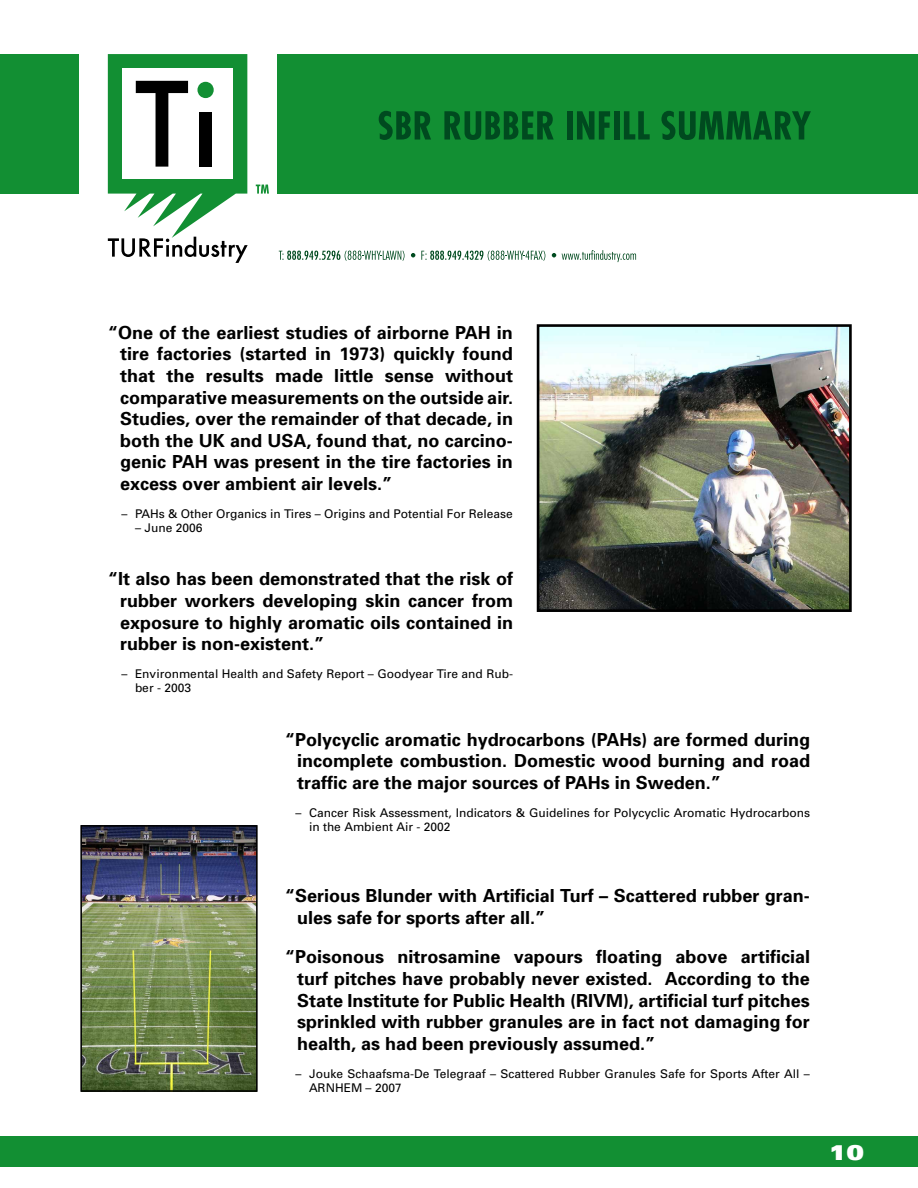
<style>
.page{position:relative;width:918px;height:1188px;background:#fff}
.page>*{position:absolute;margin:0;border:0;box-sizing:border-box;transform-origin:0 0}
.t1{font:900 expanded 21px "Univers";color:#fff}
.t2{font:700 18px/21.6px "Univers";color:#000;text-align:justify}
.t3{font:12px/14.4px "Univers";color:#000}
</style>
<div class="page">
<div style="left:0;top:54px;width:918px;height:140px;background:#128f33"></div>
<div style="left:0;top:1136px;width:918px;height:31px;background:#128f33"></div>
<div style="left:79px;top:37px;width:198px;height:177px;background:#fff"></div>
<svg style="left:279px;top:251px;width:126px;height:10px"></svg>
<svg style="left:411px;top:253px;width:4px;height:4px"></svg>
<svg style="left:421px;top:251px;width:124px;height:10px"></svg>
<svg style="left:552px;top:253px;width:4px;height:4px"></svg>
<svg style="left:562px;top:250px;width:74px;height:12px"></svg>
<svg style="left:108px;top:54px;width:140px;height:209px"></svg>
<svg style="left:256px;top:185px;width:13px;height:9px"></svg>
<svg style="left:379px;top:111px;width:52px;height:29px"></svg>
<svg style="left:444px;top:111px;width:110px;height:29px"></svg>
<div style="left:567px;top:111px;width:6px;height:29px;background:#004a1f"></div>
<svg style="left:577px;top:111px;width:33px;height:29px"></svg>
<div style="left:614px;top:111px;width:6px;height:29px;background:#004a1f"></div>
<svg style="left:624px;top:111px;width:26px;height:29px"></svg>
<svg style="left:661px;top:111px;width:150px;height:29px"></svg>
<img style="left:541px;top:328px;width:307px;height:280px">
<div style="left:537px;top:324px;width:315px;height:288px;border:3px solid #000"></div>
<img style="left:83px;top:828px;width:172px;height:261px">
<div style="left:80px;top:825px;width:178px;height:267px;border:2px solid #000"></div>
<p class="t2" style="left:120px;top:321px;width:395px;text-indent:-12px">“One of the earliest studies of airborne PAH in tire factories (started in 1973) quickly found that the results made little sense without comparative measurements on the outside air.<br>Studies, over the remainder of that decade, in both the UK and USA, found that, no carcino&shy;genic PAH was present in the tire factories in excess over ambient air levels.”</p>
<p class="t3" style="left:122px;top:506px;width:393px">– PAHs &amp; Other Organics in Tires – Origins and Potential For Release</p>
<p class="t3" style="left:135px;top:521px;width:69px">– June 2006</p>
<p class="t2" style="left:120px;top:568px;width:395px;text-indent:-12px">“It also has been demonstrated that the risk of rubber workers developing skin cancer from exposure to highly aromatic oils contained in rubber is non-existent.”</p>
<p class="t3" style="left:135px;top:666px;width:380px;text-indent:-14px">– Environmental Health and Safety Report – Goodyear Tire and Rub&shy;ber - 2003</p>
<p class="t2" style="left:297px;top:728px;width:515px;text-indent:-12px">“Polycyclic aromatic hydrocarbons (PAHs) are formed during incomplete combustion. Domestic wood burning and road traffic are the major sources of PAHs in Sweden.”</p>
<p class="t3" style="left:309px;top:805px;width:503px;text-indent:-14px">– Cancer Risk Assessment, Indicators &amp; Guidelines for Polycyclic Aromatic Hydrocarbons in the Ambient Air - 2002</p>
<p class="t2" style="left:297px;top:884px;width:514px;text-indent:-12px">“Serious Blunder with Artificial Turf – Scattered rubber gran&shy;ules safe for sports after all.”</p>
<p class="t2" style="left:297px;top:946px;width:515px;text-indent:-12px">“Poisonous nitrosamine vapours floating above artificial turf pitches have probably never existed. According to the State Institute for Public Health (RIVM), artificial turf pitches sprinkled with rubber granules are in fact not damaging for health, as had been previously assumed.”</p>
<p class="t3" style="left:309px;top:1066px;width:502px;text-indent:-14px">– Jouke Schaafsma-De Telegraaf – Scattered Rubber Granules Safe for Sports After All –<br>ARNHEM – 2007</p>
<p class="t1" style="left:829px;top:1140px;width:37px">10</p>
</div>
